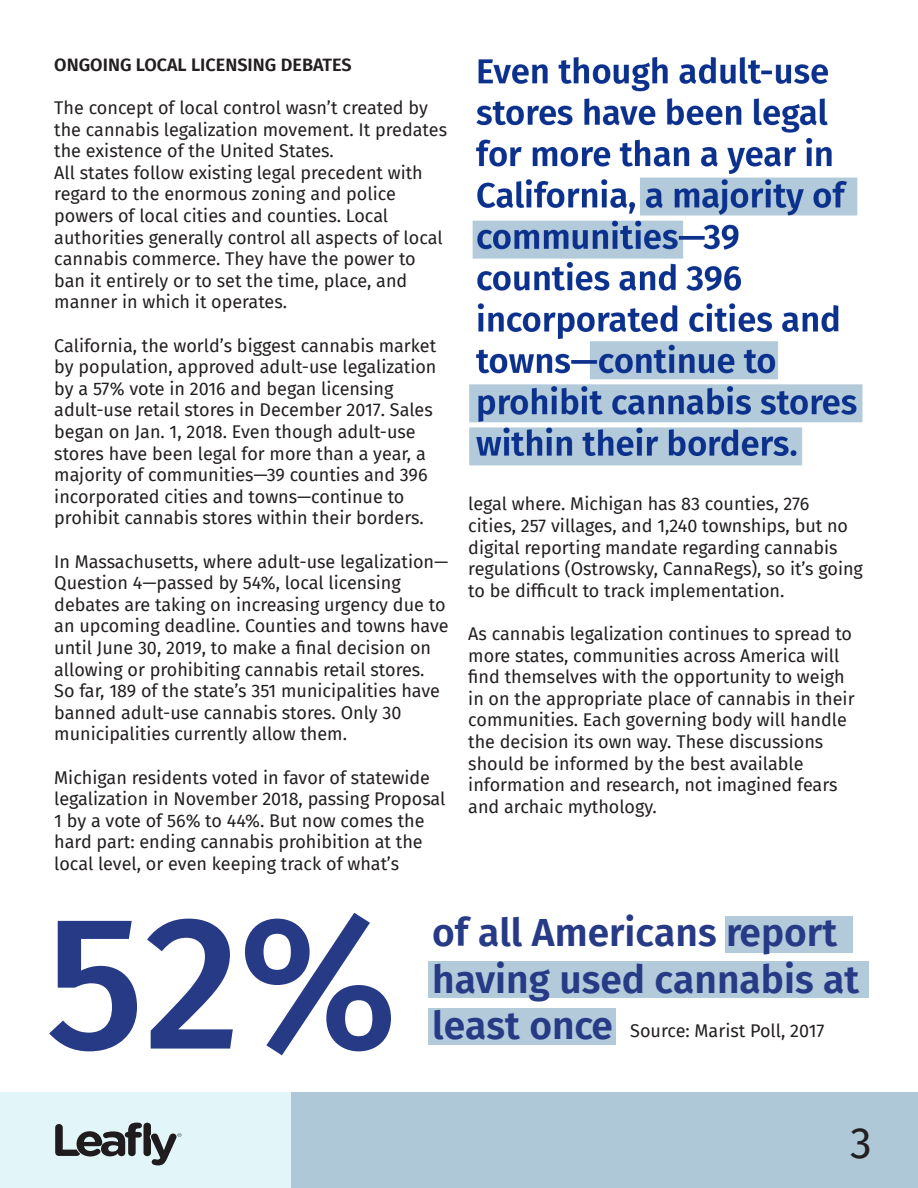
<style>
.page{position:relative;width:918px;height:1188px;background:#fff}
.page>*{position:absolute;margin:0;border:0;box-sizing:border-box;transform-origin:0 0}
.t1{font:500 189.75px "Fira Sans";color:#273a86}
.t2{font:43.5px "Fira Sans";color:#231f20}
.t3{font:600 38.85px/46.7px "Fira Sans";color:#273a86}
.t4{font:18px/21.6px "Fira Sans";color:#231f20}
.t5{font:600 18px "Fira Sans";color:#231f20}
.s1{font-weight:600;font-size:38.85px;color:#273a86}
</style>
<div class="page">
<div style="left:291px;top:1092px;width:627px;height:96px;background:#afc8d8"></div>
<div style="left:0;top:1092px;width:291px;height:96px;background:#e2f5f8"></div>
<svg style="left:55px;top:1123px;width:126px;height:42px"></svg>
<img style="left:470px;top:56px;width:393px;height:410px">
<div style="left:725px;top:916px;width:128px;height:37px;background:#b2cad9"></div>
<div style="left:428px;top:962px;width:441px;height:36px;background:#b2cad9"></div>
<div style="left:428px;top:1009px;width:188px;height:36px;background:#b2cad9"></div>
<p class="t5" style="left:54px;top:50px;width:299px">ONGOING LOCAL LICENSING DEBATES</p>
<p class="t4" style="left:54px;top:96px;width:394px">The concept of local control wasn’t created by the cannabis legalization movement. It predates the existence of the United States.</p>
<p class="t4" style="left:54px;top:161px;width:390px">All states follow existing legal precedent with regard to the enormous zoning and police powers of local cities and counties. Local authorities generally control all aspects of local cannabis commerce. They have the power to ban it entirely or to set the time, place, and manner in which it operates.</p>
<p class="t4" style="left:54px;top:334px;width:384px">California, the world’s biggest cannabis market by population, approved adult-use legalization by a 57% vote in 2016 and began licensing adult-use retail stores in December 2017. Sales began on Jan. 1, 2018. Even though adult-use stores have been legal for more than a year, a majority of communities—39 counties and 396 incorporated cities and towns—continue to prohibit cannabis stores within their borders.</p>
<p class="t4" style="left:54px;top:550px;width:396px">In Massachusetts, where adult-use legalization— Question 4—passed by 54%, local licensing debates are taking on increasing urgency due to an upcoming deadline. Counties and towns have until June 30, 2019, to make a final decision on allowing or prohibiting cannabis retail stores.<br>So far, 189 of the state’s 351 municipalities have banned adult-use cannabis stores. Only 30 municipalities currently allow them.</p>
<p class="t4" style="left:54px;top:766px;width:393px">Michigan residents voted in favor of statewide legalization in November 2018, passing Proposal 1 by a vote of 56% to 44%. But now comes the hard part: ending cannabis prohibition at the local level, or even keeping track of what’s</p>
<p class="t4" style="left:468px;top:493px;width:396px">legal where. Michigan has 83 counties, 276<br>cities, 257 villages, and 1,240 townships, but no digital reporting mandate regarding cannabis regulations (Ostrowsky, CannaRegs), so it’s going to be difficult to track implementation.</p>
<p class="t4" style="left:468px;top:622px;width:388px">As cannabis legalization continues to spread to more states, communities across America will find themselves with the opportunity to weigh in on the appropriate place of cannabis in their communities. Each governing body will handle the decision its own way. These discussions should be informed by the best available information and research, not imagined fears and archaic mythology.</p>
<h1 class="t1" style="left:46px;top:830px;width:354px">52%</h1>
<h3 class="t3" style="left:432px;top:907px;width:428px">of all Americans report having used cannabis at</h3>
<p class="t4" style="left:432px;top:1019px;width:394px"><span class="s1">least once</span> Source: Marist Poll, 2017</p>
<p class="t2" style="left:850px;top:1110px;width:23px">3</p>
</div>
